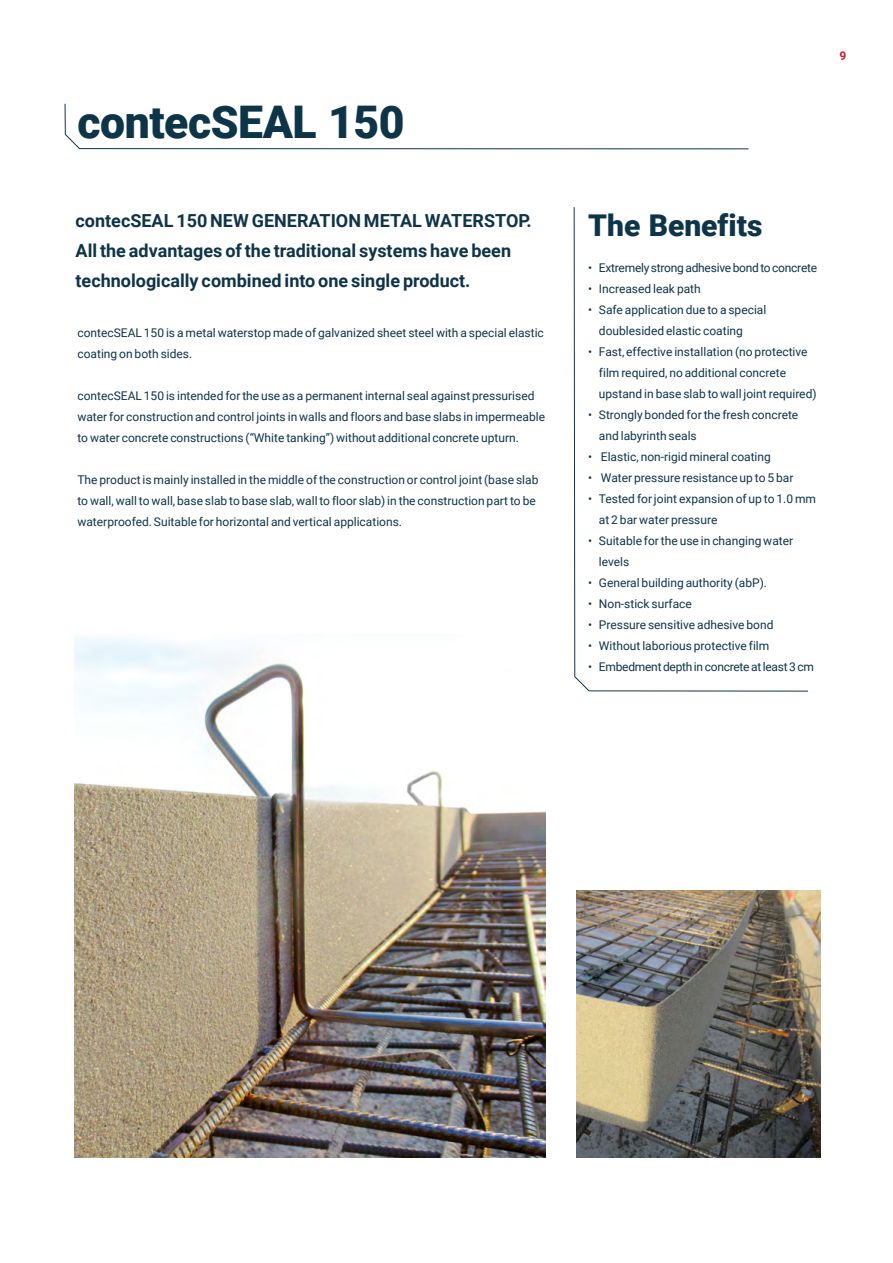
<style>
.page{position:relative;width:893px;height:1263px;background:#fff}
.page>*{position:absolute;margin:0;border:0;box-sizing:border-box;transform-origin:0 0}
.t1{font:900 45px "Roboto";letter-spacing:-.01em;color:#0e3448}
.t2{font:900 30px "Roboto";color:#0e3448}
.t3{font:700 18px/30px "Roboto";color:#0e3448}
.t4{font:12px/21px "Roboto";color:#0e3448}
.t5{font:12px "Roboto";letter-spacing:-.02em;color:#0e3448}
.t6{font:700 12px "Roboto";color:#c81e2a}
</style>
<div class="page">
<svg style="left:64px;top:103px;width:685px;height:47px"></svg>
<svg style="left:573px;top:207px;width:235px;height:485px"></svg>
<img style="left:74px;top:637px;width:472px;height:521px">
<img style="left:576px;top:891px;width:244px;height:267px">
<h1 class="t1" style="left:77px;top:90px;width:329px">contecSEAL 150</h1>
<h3 class="t3" style="left:76px;top:205px;width:458px">contecSEAL 150 NEW GENERATION METAL WATERSTOP.<br>All the advantages of the traditional systems have been technologically combined into one single product.</h3>
<p class="t4" style="left:77px;top:322px;width:468px">contecSEAL 150 is a metal waterstop made of galvanized sheet steel with a special elastic coating on both sides.</p>
<p class="t4" style="left:77px;top:385px;width:469px">contecSEAL 150 is intended for the use as a permanent internal seal against pressurised water for construction and control joints in walls and floors and base slabs in impermeable to water concrete constructions (“White tanking”) without additional concrete upturn.</p>
<p class="t4" style="left:77px;top:469px;width:462px">The product is mainly installed in the middle of the construction or control joint (base slab to wall, wall to wall, base slab to base slab, wall to floor slab) in the construction part to be waterproofed. Suitable for horizontal and vertical applications.</p>
<p class="t6" style="left:839px;top:47px;width:8px">9</p>
<h2 class="t2" style="left:588px;top:204px;width:176px">The Benefits</h2>
<p class="t5" style="left:588px;top:259px;width:230px">• Extremely strong adhesive bond to concrete</p>
<p class="t4" style="left:588px;top:278px;width:114px">• Increased leak path</p>
<p class="t4" style="left:599px;top:299px;width:169px;text-indent:-11px">• Safe application due to a special doublesided elastic coating</p>
<p class="t4" style="left:599px;top:341px;width:219px;text-indent:-11px">• Fast, effective installation (no protective film required, no additional concrete upstand in base slab to wall joint required)</p>
<p class="t4" style="left:599px;top:404px;width:201px;text-indent:-11px">• Strongly bonded for the fresh concrete and labyrinth seals</p>
<p class="t4" style="left:588px;top:446px;width:184px">• Elastic, non-rigid mineral coating</p>
<p class="t4" style="left:588px;top:467px;width:207px">• Water pressure resistance up to 5 bar</p>
<p class="t4" style="left:599px;top:488px;width:219px;text-indent:-11px">• Tested for joint expansion of up to 1.0 mm at 2 bar water pressure</p>
<p class="t4" style="left:599px;top:530px;width:196px;text-indent:-11px">• Suitable for the use in changing water levels</p>
<p class="t4" style="left:588px;top:572px;width:180px">• General building authority (abP).</p>
<p class="t4" style="left:588px;top:593px;width:105px">• Non-stick surface</p>
<p class="t4" style="left:588px;top:614px;width:187px">• Pressure sensitive adhesive bond</p>
<p class="t4" style="left:588px;top:635px;width:183px">• Without laborious protective film</p>
<p class="t5" style="left:588px;top:658px;width:227px">• Embedment depth in concrete at least 3 cm</p>
</div>
